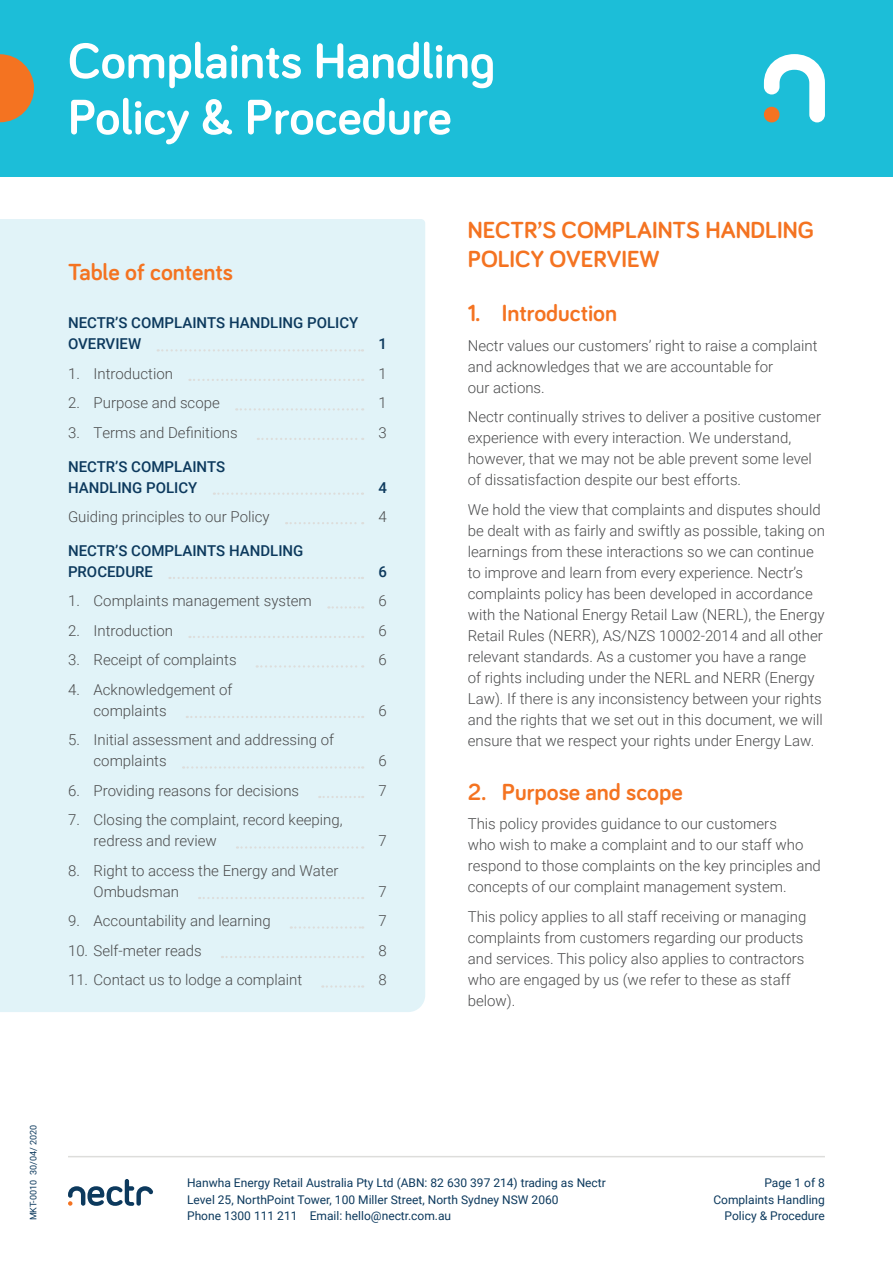
<style>
.page{position:relative;width:893px;height:1263px;background:#fff}
.page>*{position:absolute;margin:0;border:0;box-sizing:border-box;transform-origin:0 0}
.t1{font:700 51px/56.1px "Bariol";color:#fff}
.H0{font:700 24px/28.8px "Bariol";color:#f47321}
.t2{font:300 15px/21px "Roboto";color:#4b4c4d}
.t3{font:500 15px/21px "Roboto";color:#0c395d}
.t4{font:12px/16.5px "Roboto";color:#0c395d}
.t5{font:9px "Roboto";color:#0c395d}
</style>
<div class="page">
<hr style="left:68px;top:1156px;width:757px;height:1px;background:#dddddb">
<svg style="left:68px;top:1179px;width:85px;height:27px"></svg>
<div style="left:0;top:0;width:893px;height:177px;background:#1cbed8"></div>
<svg style="left:0;top:54px;width:34px;height:68px"></svg>
<svg style="left:764px;top:54px;width:61px;height:68px"></svg>
<div style="left:764px;top:107px;width:15px;height:15px;background:#f47321;border-radius:50%"></div>
<div style="left:0;top:219px;width:425px;height:793px;background:#e1f3f8"></div>
<svg style="left:158px;top:349px;width:205px;height:2px"></svg>
<svg style="left:189px;top:379px;width:174px;height:2px"></svg>
<svg style="left:236px;top:408px;width:127px;height:2px"></svg>
<svg style="left:258px;top:438px;width:105px;height:2px"></svg>
<svg style="left:214px;top:492px;width:149px;height:3px"></svg>
<svg style="left:286px;top:522px;width:77px;height:2px"></svg>
<svg style="left:169px;top:577px;width:194px;height:2px"></svg>
<svg style="left:328px;top:606px;width:35px;height:2px"></svg>
<svg style="left:189px;top:636px;width:174px;height:2px"></svg>
<svg style="left:257px;top:665px;width:106px;height:3px"></svg>
<svg style="left:187px;top:716px;width:176px;height:2px"></svg>
<svg style="left:183px;top:766px;width:180px;height:3px"></svg>
<svg style="left:319px;top:796px;width:44px;height:2px"></svg>
<svg style="left:237px;top:846px;width:126px;height:3px"></svg>
<svg style="left:199px;top:897px;width:164px;height:2px"></svg>
<svg style="left:291px;top:926px;width:72px;height:3px"></svg>
<svg style="left:222px;top:956px;width:141px;height:2px"></svg>
<svg style="left:322px;top:985px;width:41px;height:3px"></svg>
<p class="t1" style="left:68px;top:31px;width:428px">Complaints Handling<br>Policy &amp; Procedure</p>
<h1 class="t1" style="left:68px;top:61px;width:93px">Title</h1>
<h1 class="H0" style="left:68px;top:257px;width:167px">Table of contents</h1>
<p class="t3" style="left:68px;top:312px;width:292px">NECTR’S COMPLAINTS HANDLING POLICY<br>OVERVIEW</p>
<p class="t3" style="left:378px;top:333px;width:10px">1</p>
<p class="t2" style="left:68px;top:362px;width:106px">1. Introduction</p>
<p class="t2" style="left:379px;top:362px;width:10px">1</p>
<p class="t2" style="left:68px;top:392px;width:153px">2. Purpose and scope</p>
<p class="t2" style="left:379px;top:392px;width:10px">1</p>
<p class="t2" style="left:68px;top:421px;width:171px">3. Terms and Definitions</p>
<p class="t2" style="left:379px;top:421px;width:10px">3</p>
<p class="t3" style="left:68px;top:455px;width:159px">NECTR’S COMPLAINTS<br>HANDLING POLICY</p>
<p class="t3" style="left:378px;top:476px;width:10px">4</p>
<p class="t2" style="left:68px;top:506px;width:203px">Guiding principles to our Policy</p>
<p class="t2" style="left:379px;top:506px;width:10px">4</p>
<p class="t3" style="left:68px;top:539px;width:237px">NECTR’S COMPLAINTS HANDLING<br>PROCEDURE</p>
<p class="t3" style="left:378px;top:560px;width:10px">6</p>
<p class="t2" style="left:68px;top:590px;width:245px">1. Complaints management system</p>
<p class="t2" style="left:379px;top:590px;width:10px">6</p>
<p class="t2" style="left:68px;top:619px;width:106px">2. Introduction</p>
<p class="t2" style="left:379px;top:619px;width:10px">6</p>
<p class="t2" style="left:68px;top:649px;width:170px">3. Receipt of complaints</p>
<p class="t2" style="left:379px;top:649px;width:10px">6</p>
<p class="t2" style="left:94px;top:678px;width:141px;text-indent:-26px">4. Acknowledgement of complaints</p>
<p class="t2" style="left:379px;top:699px;width:10px">6</p>
<p class="t2" style="left:94px;top:729px;width:242px;text-indent:-26px">5. Initial assessment and addressing of complaints</p>
<p class="t2" style="left:379px;top:750px;width:10px">6</p>
<p class="t2" style="left:68px;top:779px;width:233px">6. Providing reasons for decisions</p>
<p class="t2" style="left:379px;top:779px;width:10px">7</p>
<p class="t2" style="left:94px;top:809px;width:251px;text-indent:-26px">7. Closing the complaint, record keeping, redress and review</p>
<p class="t2" style="left:379px;top:830px;width:10px">7</p>
<p class="t2" style="left:94px;top:859px;width:246px;text-indent:-26px">8. Right to access the Energy and Water<br>Ombudsman</p>
<p class="t2" style="left:379px;top:880px;width:10px">7</p>
<p class="t2" style="left:68px;top:910px;width:204px">9. Accountability and learning</p>
<p class="t2" style="left:379px;top:910px;width:10px">7</p>
<p class="t2" style="left:68px;top:939px;width:135px">10. Self-meter reads</p>
<p class="t2" style="left:379px;top:939px;width:10px">8</p>
<p class="t2" style="left:68px;top:969px;width:236px">11. Contact us to lodge a complaint</p>
<p class="t2" style="left:379px;top:969px;width:10px">8</p>
<p class="H0" style="left:468px;top:215px;width:348px">NECTR’S COMPLAINTS HANDLING<br>POLICY OVERVIEW</p>
<p class="H0" style="left:468px;top:298px;width:151px">1. Introduction</p>
<p class="t2" style="left:468px;top:334px;width:351px">Nectr values our customers’ right to raise a complaint and acknowledges that we are accountable for<br>our actions.</p>
<p class="t2" style="left:468px;top:406px;width:355px">Nectr continually strives to deliver a positive customer experience with every interaction. We understand, however, that we may not be able prevent some level of dissatisfaction despite our best efforts.</p>
<p class="t2" style="left:468px;top:498px;width:359px">We hold the view that complaints and disputes should be dealt with as fairly and swiftly as possible, taking on learnings from these interactions so we can continue to improve and learn from every experience. Nectr’s complaints policy has been developed in accordance with the National Energy Retail Law (NERL), the Energy Retail Rules (NERR), AS/NZS 10002-2014 and all other relevant standards. As a customer you have a range<br>of rights including under the NERL and NERR (Energy Law). If there is any inconsistency between your rights and the rights that we set out in this document, we will ensure that we respect your rights under Energy Law.</p>
<p class="H0" style="left:468px;top:777px;width:217px">2. Purpose and scope</p>
<p class="t2" style="left:468px;top:813px;width:355px">This policy provides guidance to our customers<br>who wish to make a complaint and to our staff who respond to those complaints on the key principles and concepts of our complaint management system.</p>
<p class="t2" style="left:468px;top:905px;width:340px">This policy applies to all staff receiving or managing complaints from customers regarding our products and services. This policy also applies to contractors who are engaged by us (we refer to these as staff below).</p>
<p class="t5" style="left:27px;top:1220px;width:97px;rotate:-90deg">MKT-0010 30/04/ 2020</p>
<p class="t4" style="left:187px;top:1174px;width:420px">Hanwha Energy Retail Australia Pty Ltd (ABN: 82 630 397 214) trading as Nectr<br>Level 25, NorthPoint Tower, 100 Miller Street, North Sydney NSW 2060<br>Phone 1300 111 211 Email: hello@nectr.com.au</p>
<p class="t4" style="left:713px;top:1174px;width:113px;text-align:right">Page 1 of 8<br>Complaints Handling</p>
<p class="t4" style="left:725px;top:1207px;width:102px">Policy &amp; Procedure</p>
</div>
